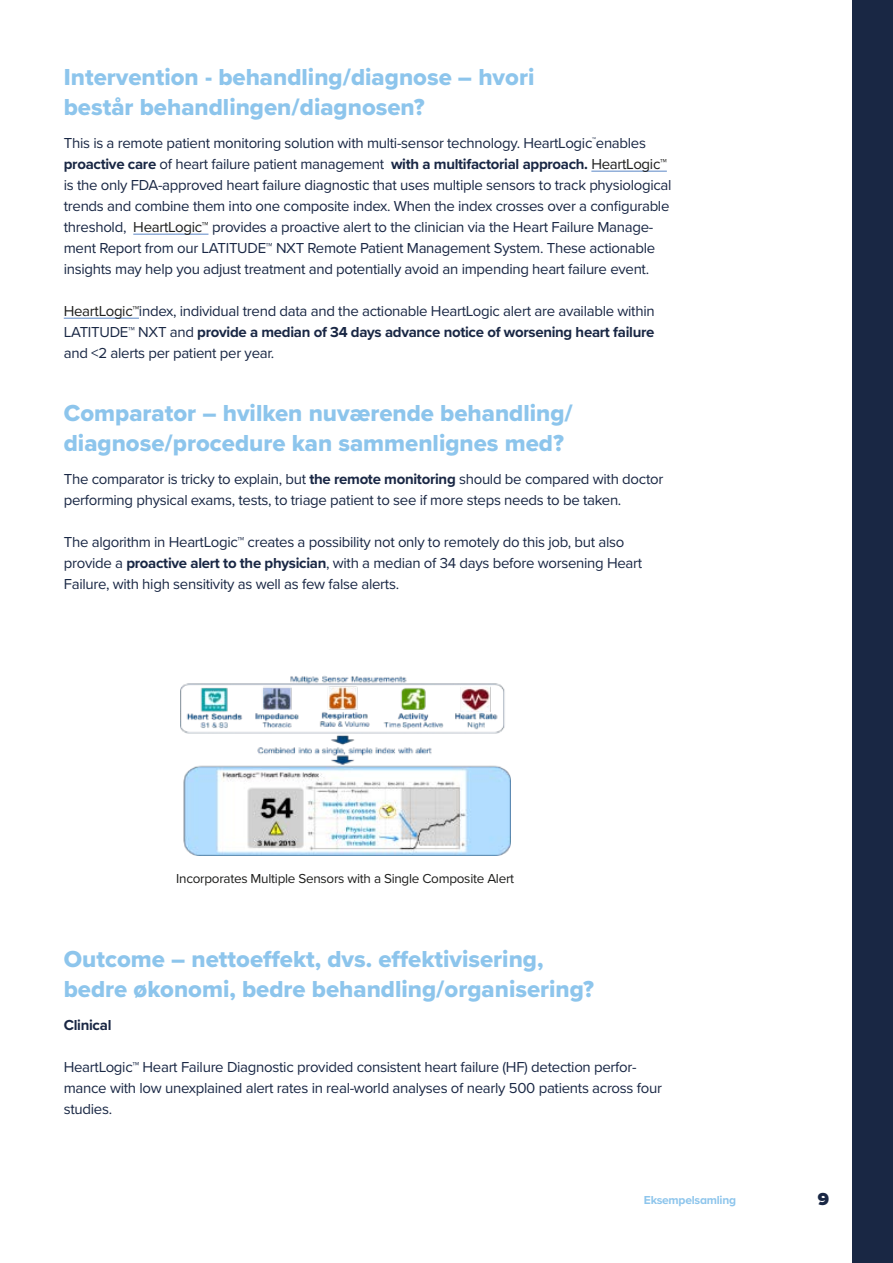
<style>
.page{position:relative;width:893px;height:1263px;background:#fff}
.page>*{position:absolute;margin:0;border:0;box-sizing:border-box;transform-origin:0 0}
.t1{font:24px/30px "Proxima Nova Extrabld";color:#8dc5ec}
.t2{font:900 18px "Proxima Nova";color:#192744}
.t3{font:15px/21px "Proxima Nova";letter-spacing:-.02em;color:#192744}
.t4{font:700 15px "Proxima Nova";letter-spacing:-.02em;color:#192744}
.t5{font:13.5px "Proxima Nova";letter-spacing:-.02em;color:#1d1d1b}
.t6{font:700 12px "Proxima Nova";letter-spacing:-.02em;color:#8dc5ec}
.s1{font-weight:700}
.s2{color:#1d1d1b}
</style>
<div class="page">
<div style="left:853px;top:0;width:40px;height:1263px;background:#192744"></div>
<hr style="left:0;top:0;width:1px;height:1263px;background:#8dc5ec">
<hr style="left:591px;top:171px;width:76px;height:1px;background:#5c88c6">
<hr style="left:133px;top:234px;width:75px;height:1px;background:#5c88c6">
<hr style="left:64px;top:318px;width:75px;height:1px;background:#5c88c6">
<img style="left:181px;top:675px;width:329px;height:180px">
<h1 class="t1" style="left:64px;top:61px;width:472px">Intervention - behandling/diagnose – hvori består behandlingen/diagnosen?</h1>
<p class="t3" style="left:64px;top:132px;width:609px">This is a remote patient monitoring solution with multi-sensor technology. HeartLogic<sup>™</sup>enables <span class="s1">proactive care</span> of heart failure patient management <span class="s1">with a multifactorial approach.</span> <span class="s2">HeartLogic™ </span>is the only FDA-approved heart failure diagnostic that uses multiple sensors to track physiological trends and combine them into one composite index. When the index crosses over a configurable threshold, <span class="s2">HeartLogic™</span> provides a proactive alert to the clinician via the Heart Failure Manage&shy;ment Report from our LATITUDE™ NXT Remote Patient Management System. These actionable insights may help you adjust treatment and potentially avoid an impending heart failure event.</p>
<p class="t3" style="left:64px;top:300px;width:592px;text-align:justify"><span class="s2">HeartLogic™</span>index, individual trend data and the actionable HeartLogic alert are available within LATITUDE™ NXT and <span class="s1">provide a median of 34 days advance notice of worsening heart failure </span>and &lt;2 alerts per patient per year.</p>
<h1 class="t1" style="left:64px;top:397px;width:511px">Comparator – hvilken nuværende behandling/ diagnose/procedure kan sammenlignes med?</h1>
<p class="t3" style="left:64px;top:468px;width:601px">The comparator is tricky to explain, but <span class="s1">the remote monitoring</span> should be compared with doctor performing physical exams, tests, to triage patient to see if more steps needs to be taken.</p>
<p class="t3" style="left:64px;top:531px;width:580px">The algorithm in HeartLogic™ creates a possibility not only to remotely do this job, but also provide a <span class="s1">proactive alert to the physician</span>, with a median of 34 days before worsening Heart<br>Failure, with high sensitivity as well as few false alerts.</p>
<p class="t5" style="left:176px;top:868px;width:339px">Incorporates Multiple Sensors with a Single Composite Alert</p>
<h1 class="t1" style="left:64px;top:943px;width:532px">Outcome – nettoeffekt, dvs. effektivisering, bedre økonomi, bedre behandling/organisering?</h1>
<p class="t4" style="left:64px;top:1014px;width:49px">Clinical</p>
<p class="t3" style="left:64px;top:1056px;width:600px">HeartLogic™ Heart Failure Diagnostic provided consistent heart failure (HF) detection perfor&shy;mance with low unexplained alert rates in real-world analyses of nearly 500 patients across four studies.</p>
<p class="t6" style="left:644px;top:1191px;width:94px">Eksempelsamling</p>
<p class="t2" style="left:818px;top:1185px;width:13px">9</p>
</div>
